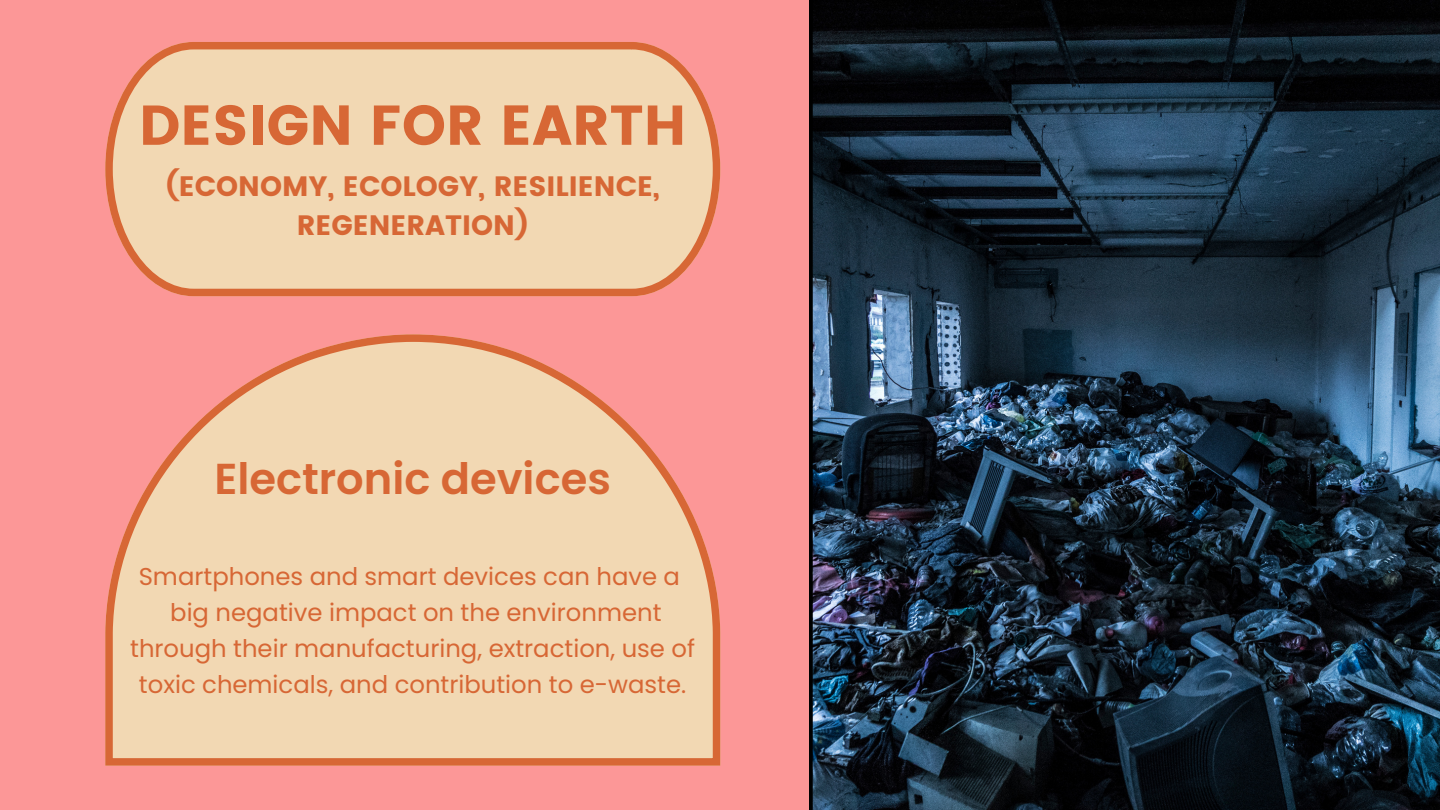
<style>
.page{position:relative;width:1440px;height:810px;background:#fc9797}
.page>*{position:absolute;margin:0;border:0;box-sizing:border-box;transform-origin:0 0}
.t1{font:56px "Poppins";color:#d76735}
.t2{font:600 43.2px "Poppins";color:#d76735}
.t3{font:28px/39px "Poppins";color:#d76735;text-align:center}
.t4{font:24.3px/36px "Poppins";color:#d76735;text-align:center}
</style>
<div class="page">
<img style="left:813px;top:0;width:627px;height:810px">
<svg style="left:105px;top:42px;width:615px;height:254px;background:#f0cba8"></svg>
<svg style="left:105px;top:334px;width:615px;height:432px"></svg>
<svg style="left:809px;top:0;width:4px;height:810px;background:#030406"></svg>
<h1 class="t1" style="left:139px;top:93px;width:549px">DESIGN FOR EARTH</h1>
<p class="t3" style="left:165px;top:167px;width:496px">(ECONOMY, ECOLOGY, RESILIENCE,<br>REGENERATION)</p>
<h2 class="t2" style="left:214px;top:449px;width:398px">Electronic devices</h2>
<p class="t4" style="left:130px;top:559px;width:566px">Smartphones and smart devices can have a big negative impact on the environment through their manufacturing, extraction, use of toxic chemicals, and contribution to e-waste.</p>
</div>
